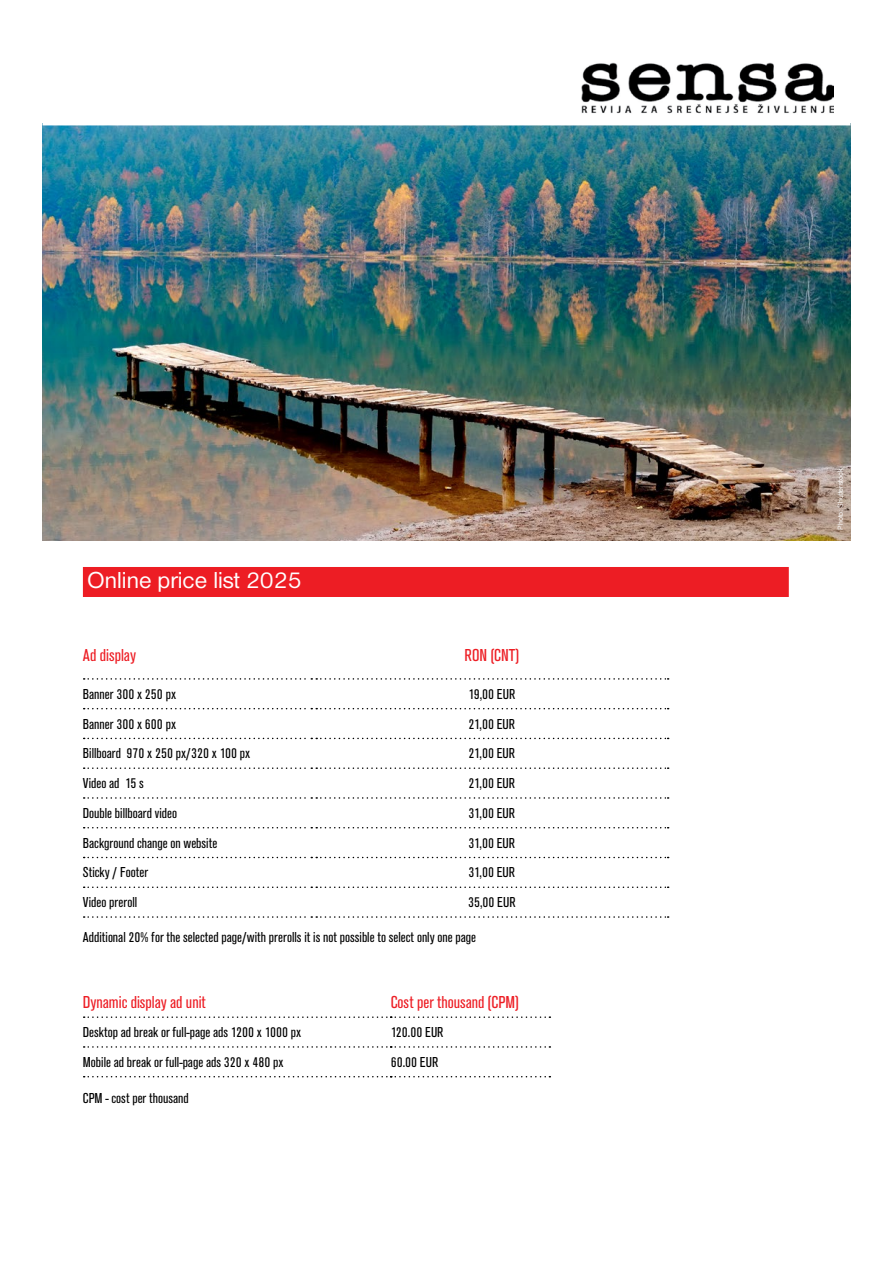
<style>
.page{position:relative;width:893px;height:1263px;background:#fff}
.page>*{position:absolute;margin:0;border:0;box-sizing:border-box;transform-origin:0 0}
.t1{font:24px "Nimbus San DCE";color:#fff}
.t2{font:18px "Accius TCE Regu Narr";color:#ed1d24}
.t3{font:15px "Accius TCE Regu Narr";color:#000}
.t4{font:7.5px "Nimbus San DCE";color:#fff}
</style>
<div class="page">
<img style="left:43px;top:125px;width:807px;height:415px">
<img style="left:582px;top:62px;width:251px;height:52px">
<div style="left:83px;top:567px;width:706px;height:30px;background:#ed1d24"></div>
<svg style="left:84px;top:1016px;width:466px;height:2px"></svg>
<svg style="left:84px;top:1046px;width:466px;height:2px"></svg>
<svg style="left:84px;top:1076px;width:466px;height:1px"></svg>
<svg style="left:84px;top:678px;width:585px;height:2px"></svg>
<svg style="left:84px;top:708px;width:585px;height:1px"></svg>
<svg style="left:84px;top:738px;width:585px;height:1px"></svg>
<svg style="left:84px;top:767px;width:585px;height:2px"></svg>
<svg style="left:84px;top:797px;width:585px;height:2px"></svg>
<svg style="left:84px;top:827px;width:585px;height:1px"></svg>
<svg style="left:84px;top:857px;width:585px;height:1px"></svg>
<svg style="left:84px;top:886px;width:585px;height:2px"></svg>
<svg style="left:84px;top:916px;width:585px;height:2px"></svg>
<p class="t1" style="left:87px;top:567px;width:216px">Online price list 2025</p>
<p class="t2" style="left:465px;top:645px;width:56px">RON (CNT)</p>
<p class="t3" style="left:468px;top:685px;width:49px">19,00 EUR</p>
<p class="t3" style="left:469px;top:715px;width:48px">21,00 EUR</p>
<p class="t3" style="left:469px;top:745px;width:48px">21,00 EUR</p>
<p class="t3" style="left:469px;top:775px;width:48px">21,00 EUR</p>
<p class="t3" style="left:469px;top:805px;width:48px">31,00 EUR</p>
<p class="t3" style="left:469px;top:834px;width:48px">31,00 EUR</p>
<p class="t3" style="left:469px;top:864px;width:48px">31,00 EUR</p>
<p class="t3" style="left:468px;top:894px;width:49px">35,00 EUR</p>
<p class="t3" style="left:83px;top:929px;width:395px">Additional 20% for the selected page/with prerolls it is not possible to select only one page</p>
<p class="t2" style="left:83px;top:645px;width:55px">Ad display</p>
<p class="t3" style="left:83px;top:685px;width:95px">Banner 300 x 250 px</p>
<p class="t3" style="left:83px;top:715px;width:95px">Banner 300 x 600 px</p>
<p class="t3" style="left:83px;top:745px;width:169px">Billboard 970 x 250 px/320 x 100 px</p>
<p class="t3" style="left:83px;top:775px;width:62px">Video ad 15 s</p>
<p class="t3" style="left:83px;top:805px;width:96px">Double billboard video</p>
<p class="t3" style="left:83px;top:834px;width:136px">Background change on website</p>
<p class="t3" style="left:83px;top:864px;width:67px">Sticky / Footer</p>
<p class="t3" style="left:83px;top:894px;width:56px">Video preroll</p>
<p class="t2" style="left:83px;top:992px;width:125px">Dynamic display ad unit</p>
<p class="t2" style="left:391px;top:992px;width:130px">Cost per thousand (CPM)</p>
<p class="t3" style="left:83px;top:1024px;width:220px">Desktop ad break or full-page ads 1200 x 1000 px</p>
<p class="t3" style="left:391px;top:1024px;width:55px">120.00 EUR</p>
<p class="t3" style="left:83px;top:1054px;width:202px">Mobile ad break or full-page ads 320 x 480 px</p>
<p class="t3" style="left:391px;top:1054px;width:49px">60.00 EUR</p>
<p class="t3" style="left:83px;top:1090px;width:107px">CPM - cost per thousand</p>
<p class="t4" style="left:836px;top:530px;width:63px;rotate:-90deg">Photo: Shutterstock</p>
</div>
